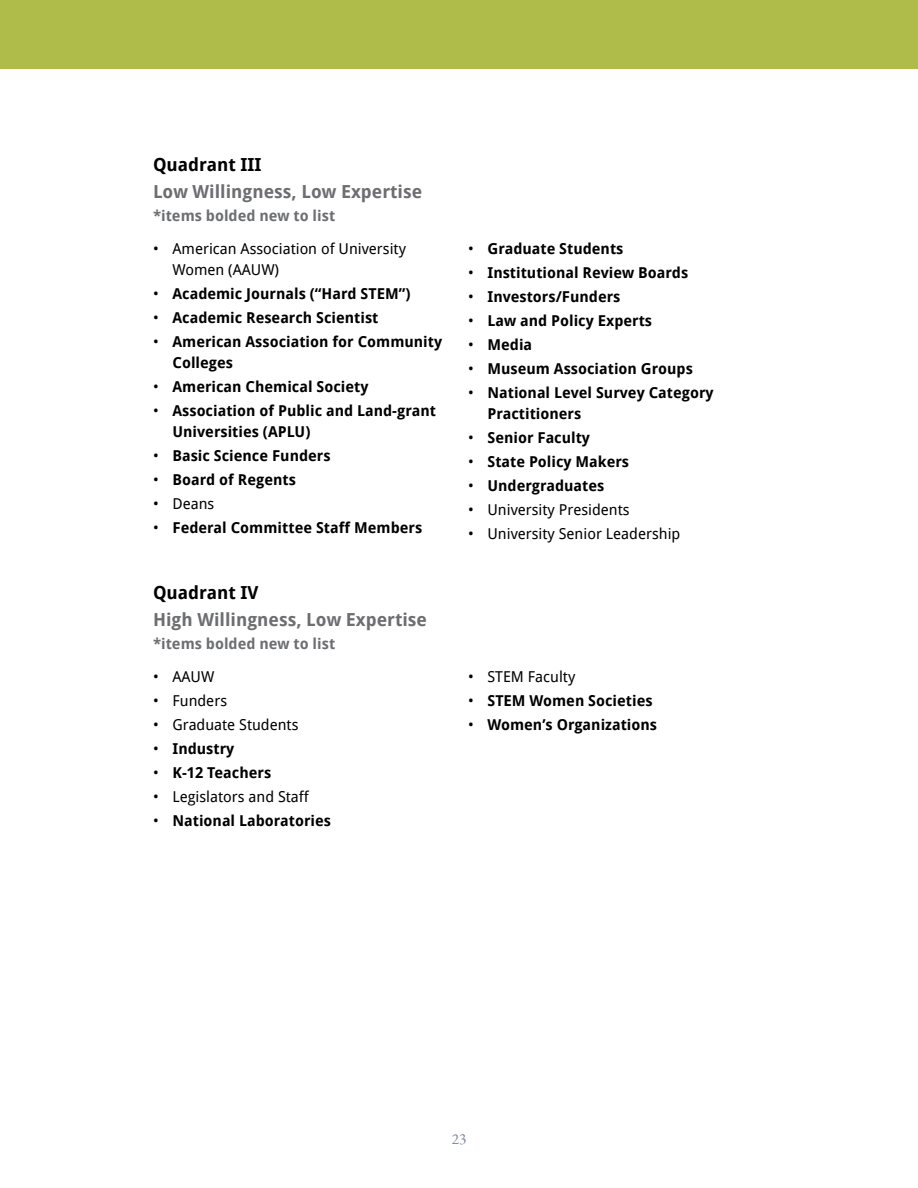
<style>
.page{position:relative;width:918px;height:1188px;background:#fff}
.page>*{position:absolute;margin:0;border:0;box-sizing:border-box;transform-origin:0 0}
.t1{font:700 18px "Droid Sans";color:#6d6e71}
.t2{font:700 18px "Droid Sans";color:#000}
.t3{font:700 15px/21px "Droid Sans";color:#000}
.t4{font:15px/21px "Droid Sans";color:#000}
.t5{font:700 15px "Droid Sans";color:#6d6e71}
.t6{font:15px "EB Garamond";color:#7d85a3}
.s1{font-weight:400}
</style>
<div class="page">
<div style="left:0;top:0;width:918px;height:68px;background:#afbc49"></div>
<p class="t2" style="left:153px;top:152px;width:110px">Quadrant III</p>
<p class="t1" style="left:153px;top:179px;width:271px">Low Willingness, Low Expertise</p>
<p class="t5" style="left:153px;top:205px;width:184px">*items bolded new to list</p>
<p class="t4" style="left:172px;top:237px;width:235px;text-indent:-20px">• American Association of University<br>Women (AAUW)</p>
<p class="t3" style="left:153px;top:282px;width:259px"><span class="s1">•</span> Academic Journals (“Hard STEM”)</p>
<p class="t3" style="left:153px;top:306px;width:227px"><span class="s1">•</span> Academic Research Scientist</p>
<p class="t3" style="left:172px;top:330px;width:271px;text-indent:-20px"><span class="s1">•</span> American Association for Community<br>Colleges</p>
<p class="t3" style="left:153px;top:375px;width:217px"><span class="s1">•</span> American Chemical Society</p>
<p class="t3" style="left:172px;top:399px;width:265px;text-indent:-20px"><span class="s1">•</span> Association of Public and Land-grant<br>Universities (APLU)</p>
<p class="t3" style="left:153px;top:444px;width:179px"><span class="s1">•</span> Basic Science Funders</p>
<p class="t3" style="left:153px;top:468px;width:144px"><span class="s1">•</span> Board of Regents</p>
<p class="t4" style="left:153px;top:492px;width:63px">• Deans</p>
<p class="t3" style="left:153px;top:516px;width:271px"><span class="s1">•</span> Federal Committee Staff Members</p>
<p class="t2" style="left:153px;top:580px;width:107px">Quadrant IV</p>
<p class="t1" style="left:153px;top:607px;width:276px">High Willingness, Low Expertise</p>
<p class="t5" style="left:153px;top:633px;width:184px">*items bolded new to list</p>
<p class="t4" style="left:153px;top:665px;width:63px">• AAUW</p>
<p class="t4" style="left:153px;top:689px;width:76px">• Funders</p>
<p class="t4" style="left:153px;top:713px;width:147px">• Graduate Students</p>
<p class="t3" style="left:153px;top:737px;width:83px"><span class="s1">•</span> Industry</p>
<p class="t3" style="left:153px;top:761px;width:120px"><span class="s1">•</span> K-12 Teachers</p>
<p class="t4" style="left:153px;top:785px;width:157px">• Legislators and Staff</p>
<p class="t3" style="left:153px;top:809px;width:180px"><span class="s1">•</span> National Laboratories</p>
<p class="t3" style="left:468px;top:237px;width:157px"><span class="s1">•</span> Graduate Students</p>
<p class="t3" style="left:468px;top:261px;width:222px"><span class="s1">•</span> Institutional Review Boards</p>
<p class="t3" style="left:468px;top:285px;width:154px"><span class="s1">•</span> Investors/Funders</p>
<p class="t3" style="left:468px;top:309px;width:186px"><span class="s1">•</span> Law and Policy Experts</p>
<p class="t3" style="left:468px;top:333px;width:66px"><span class="s1">•</span> Media</p>
<p class="t3" style="left:468px;top:357px;width:226px"><span class="s1">•</span> Museum Association Groups</p>
<p class="t3" style="left:488px;top:381px;width:228px;text-indent:-20px"><span class="s1">•</span> National Level Survey Category<br>Practitioners</p>
<p class="t3" style="left:468px;top:426px;width:124px"><span class="s1">•</span> Senior Faculty</p>
<p class="t3" style="left:468px;top:450px;width:163px"><span class="s1">•</span> State Policy Makers</p>
<p class="t3" style="left:468px;top:474px;width:138px"><span class="s1">•</span> Undergraduates</p>
<p class="t4" style="left:468px;top:498px;width:163px">• University Presidents</p>
<p class="t4" style="left:468px;top:522px;width:214px">• University Senior Leadership</p>
<p class="t4" style="left:468px;top:665px;width:109px">• STEM Faculty</p>
<p class="t3" style="left:468px;top:689px;width:186px"><span class="s1">•</span> STEM Women Societies</p>
<p class="t3" style="left:468px;top:713px;width:191px"><span class="s1">•</span> Women’s Organizations</p>
<p class="t6" style="left:452px;top:1129px;width:16px">23</p>
</div>
